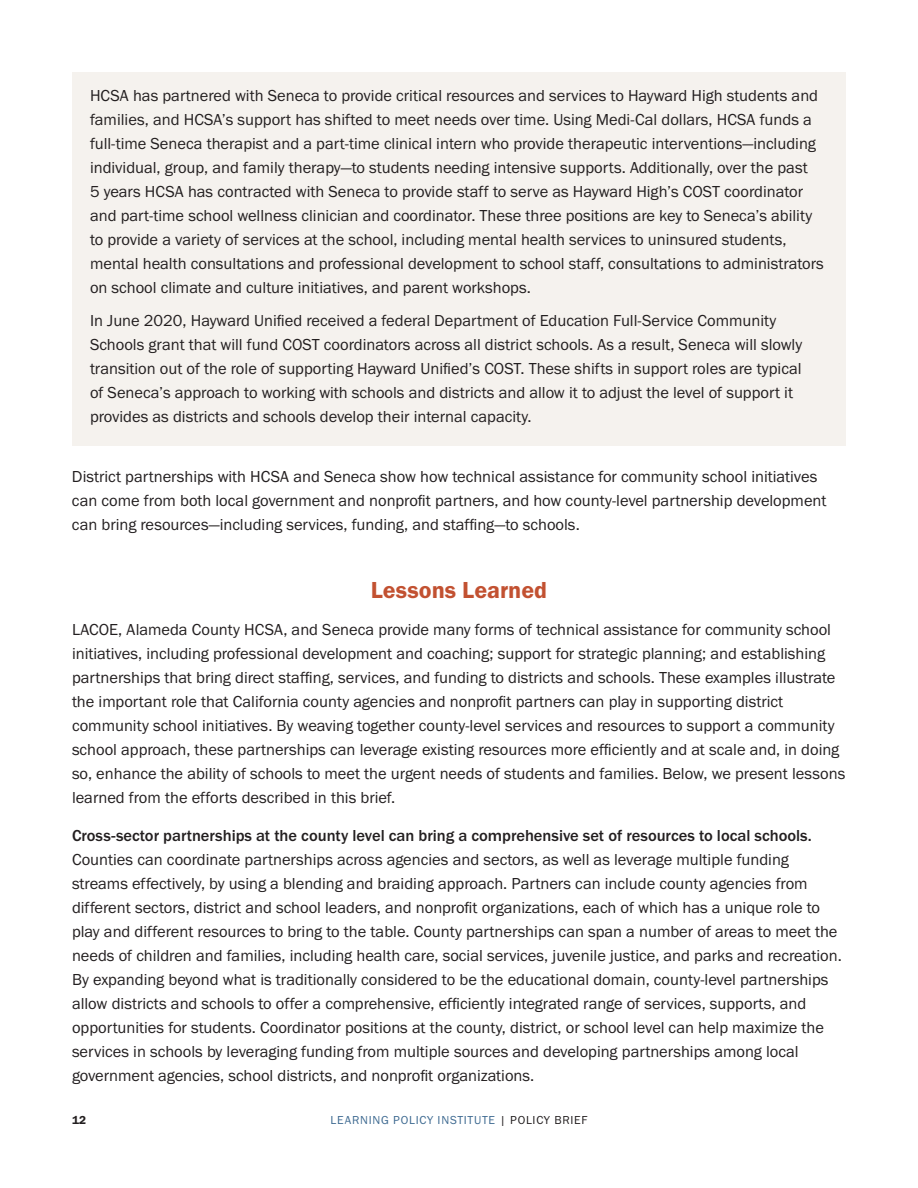
<style>
.page{position:relative;width:918px;height:1188px;background:#fff}
.page>*{position:absolute;margin:0;border:0;box-sizing:border-box;transform-origin:0 0}
.t1{font:24px "Franklin Gothic URW Dem";color:#c25131}
.t2{font:16.5px/24px "Franklin Gothic URW Boo";color:#231f20}
.t3{font:500 16.5px "Franklin Gothic URW";color:#231f20}
.t4{font:12px "Franklin Gothic URW Boo";letter-spacing:.06em;color:#3e6a91}
.t5{font:12px "Franklin Gothic URW Dem";color:#231f20}
.s1{color:#231f20}
</style>
<div class="page">
<div style="left:72px;top:72px;width:774px;height:240px;background:#f5f2ee"></div>
<div style="left:72px;top:297px;width:774px;height:149px;background:#f5f2ee"></div>
<p class="t2" style="left:90px;top:83px;width:735px">HCSA has partnered with Seneca to provide critical resources and services to Hayward High students and families, and HCSA’s support has shifted to meet needs over time. Using Medi-Cal dollars, HCSA funds a full-time Seneca therapist and a part-time clinical intern who provide therapeutic interventions—including individual, group, and family therapy—to students needing intensive supports. Additionally, over the past<br>5 years HCSA has contracted with Seneca to provide staff to serve as Hayward High’s COST coordinator and part-time school wellness clinician and coordinator. These three positions are key to Seneca’s ability to provide a variety of services at the school, including mental health services to uninsured students, mental health consultations and professional development to school staff, consultations to administrators on school climate and culture initiatives, and parent workshops.</p>
<p class="t2" style="left:90px;top:308px;width:714px">In June 2020, Hayward Unified received a federal Department of Education Full-Service Community Schools grant that will fund COST coordinators across all district schools. As a result, Seneca will slowly transition out of the role of supporting Hayward Unified’s COST. These shifts in support roles are typical of Seneca’s approach to working with schools and districts and allow it to adjust the level of support it provides as districts and schools develop their internal capacity.</p>
<p class="t2" style="left:72px;top:464px;width:756px">District partnerships with HCSA and Seneca show how technical assistance for community school initiatives can come from both local government and nonprofit partners, and how county-level partnership development can bring resources—including services, funding, and staffing—to schools.</p>
<h1 class="t1" style="left:371px;top:575px;width:178px">Lessons Learned</h1>
<p class="t2" style="left:72px;top:617px;width:775px">LACOE, Alameda County HCSA, and Seneca provide many forms of technical assistance for community school initiatives, including professional development and coaching; support for strategic planning; and establishing partnerships that bring direct staffing, services, and funding to districts and schools. These examples illustrate the important role that California county agencies and nonprofit partners can play in supporting district community school initiatives. By weaving together county-level services and resources to support a community school approach, these partnerships can leverage existing resources more efficiently and at scale and, in doing so, enhance the ability of schools to meet the urgent needs of students and families. Below, we present lessons learned from the efforts described in this brief.</p>
<p class="t3" style="left:72px;top:825px;width:741px">Cross-sector partnerships at the county level can bring a comprehensive set of resources to local schools.</p>
<p class="t2" style="left:72px;top:847px;width:771px">Counties can coordinate partnerships across agencies and sectors, as well as leverage multiple funding streams effectively, by using a blending and braiding approach. Partners can include county agencies from different sectors, district and school leaders, and nonprofit organizations, each of which has a unique role to play and different resources to bring to the table. County partnerships can span a number of areas to meet the needs of children and families, including health care, social services, juvenile justice, and parks and recreation.<br>By expanding beyond what is traditionally considered to be the educational domain, county-level partnerships allow districts and schools to offer a comprehensive, efficiently integrated range of services, supports, and opportunities for students. Coordinator positions at the county, district, or school level can help maximize the services in schools by leveraging funding from multiple sources and developing partnerships among local government agencies, school districts, and nonprofit organizations.</p>
<p class="t5" style="left:72px;top:1113px;width:16px">12</p>
<p class="t4" style="left:330px;top:1113px;width:259px">LEARNING POLICY INSTITUTE <span class="s1">| POLICY BRIEF</span></p>
</div>
